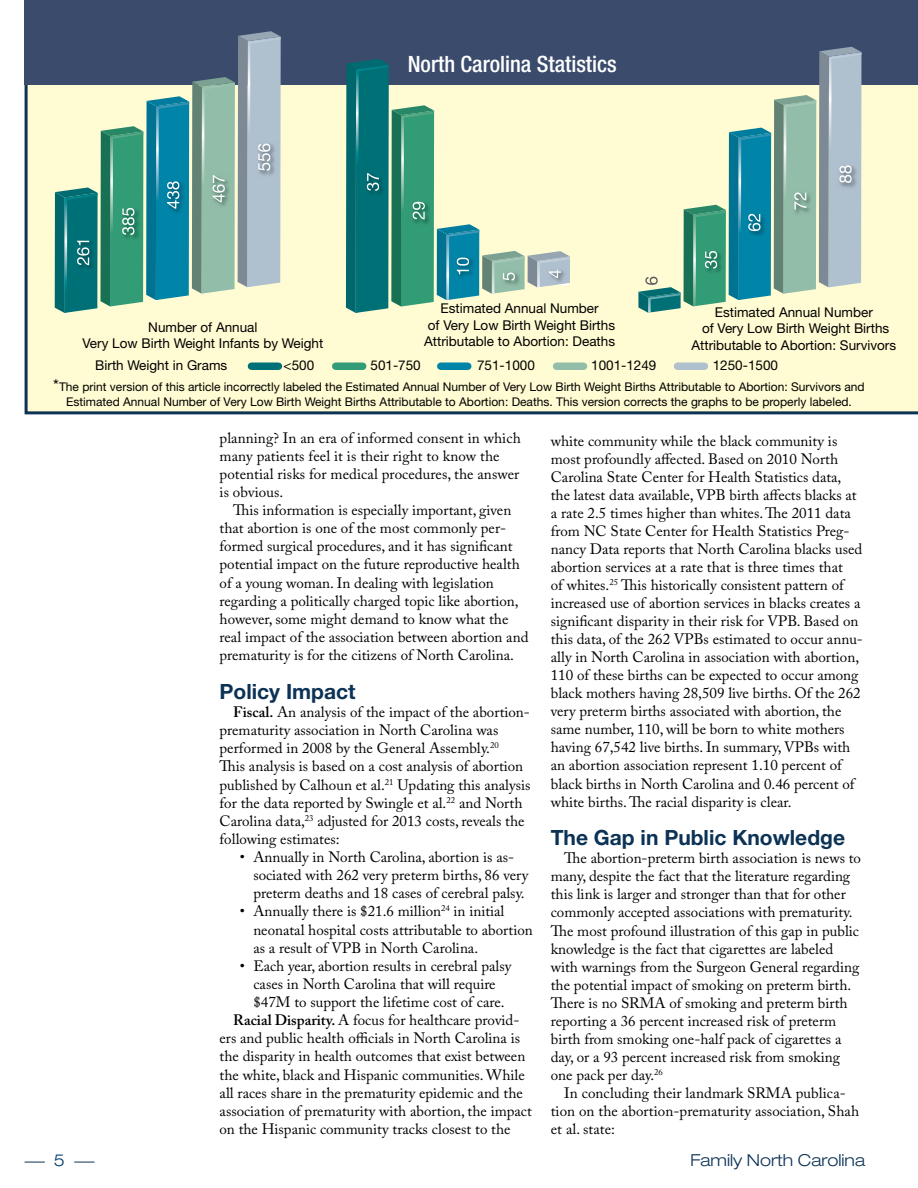
<style>
.page{position:relative;width:918px;height:1188px;background:#fff}
.page>*{position:absolute;margin:0;border:0;box-sizing:border-box;transform-origin:0 0}
.t1{font:500 condensed 22.5px "Helvetica Neue LT";color:#fff}
.t2{font:700 21px "Helvetica Neue LT";color:#0c3256}
.t3{font:300 expanded 16.5px "Helvetica Neue LT";color:#0c3256}
.t4{font:300 expanded 16.5px "Helvetica Neue LT";color:#003768}
.t5{font:15px/18px "Adobe Caslon Pro";color:#000}
.t6{font:13.5px/16.5px "Helvetica Neue LT";color:#000;text-align:center}
.t7{font:12px/15px "Helvetica Neue LT";color:#000;text-align:center}
.s1{font-size:16.5px}
.s2{font-weight:600}
</style>
<div class="page">
<svg style="left:74px;top:1162px;width:20px;height:1px"></svg>
<svg style="left:25px;top:1162px;width:20px;height:1px"></svg>
<div style="left:25px;top:85px;width:893px;height:329px;background:#fffbd2"></div>
<div style="left:25px;top:0;width:893px;height:85px;background:#3a4b6c"></div>
<div style="left:251px;top:362px;width:27px;height:8px;background:#007077"></div>
<div style="left:336px;top:362px;width:27px;height:8px;background:#329c76"></div>
<div style="left:441px;top:362px;width:27px;height:8px;background:#0084a7"></div>
<div style="left:557px;top:362px;width:27px;height:8px;background:#91bda9"></div>
<div style="left:678px;top:362px;width:27px;height:8px;background:#afc0ce"></div>
<svg style="left:55px;top:31px;width:227px;height:283px"></svg>
<svg style="left:346px;top:59px;width:224px;height:255px;background:#8db8a5"></svg>
<svg style="left:638px;top:47px;width:224px;height:266px;background:#99b7ae"></svg>
<h1 class="t1" style="left:408px;top:50px;width:211px">North Carolina Statistics</h1>
<p class="t6" style="left:424px;top:300px;width:193px">Estimated Annual Number<br>of Very Low Birth Weight Births<br>Attributable to Abortion: Deaths</p>
<p class="t7" style="left:53px;top:379px;width:813px"><span class="s1">*</span>The print version of this article incorrectly labeled the Estimated Annual Number of Very Low Birth Weight Births Attributable to Abortion: Survivors and<br>Estimated Annual Number of Very Low Birth Weight Births Attributable to Abortion: Deaths. This version corrects the graphs to be properly labeled.</p>
<p class="t6" style="left:691px;top:303px;width:206px">Estimated Annual Number<br>of Very Low Birth Weight Births<br>Attributable to Abortion: Survivors</p>
<p class="t6" style="left:82px;top:318px;width:242px">Number of Annual<br>Very Low Birth Weight Infants by Weight</p>
<p class="t6" style="left:95px;top:357px;width:134px">Birth Weight in Grams</p>
<p class="t6" style="left:284px;top:357px;width:32px">&lt;500</p>
<p class="t6" style="left:371px;top:357px;width:52px">501-750</p>
<p class="t6" style="left:477px;top:357px;width:59px">751-1000</p>
<p class="t6" style="left:591px;top:357px;width:67px">1001-1249</p>
<p class="t6" style="left:713px;top:357px;width:67px">1250-1500</p>
<p class="t5" style="left:220px;top:428px;width:303px">planning? In an era of informed consent in which many patients feel it is their right to know the potential risks for medical procedures, the answer is obvious.</p>
<p class="t5" style="left:220px;top:501px;width:310px;text-indent:14px">This information is especially important, given that abortion is one of the most commonly per&shy;formed surgical procedures, and it has significant potential impact on the future reproductive health of a young woman. In dealing with legislation regarding a politically charged topic like abortion, however, some might demand to know what the real impact of the association between abortion and prematurity is for the citizens of North Carolina.</p>
<h2 class="t2" style="left:220px;top:679px;width:138px">Policy Impact</h2>
<p class="t5" style="left:220px;top:703px;width:313px;text-indent:14px"><span class="s2">Fiscal.</span> An analysis of the impact of the abortion&shy;prematurity association in North Carolina was performed in 2008 by the General Assembly.<sup>20<br></sup>This analysis is based on a cost analysis of abortion published by Calhoun et al.<sup>21</sup> Updating this analysis for the data reported by Swingle et al.<sup>22</sup> and North Carolina data,<sup>23</sup> adjusted for 2013 costs, reveals the following estimates:</p>
<p class="t5" style="left:253px;top:848px;width:277px;text-indent:-14px">• Annually in North Carolina, abortion is as&shy;sociated with 262 very preterm births, 86 very preterm deaths and 18 cases of cerebral palsy.</p>
<p class="t5" style="left:253px;top:902px;width:281px;text-indent:-13px">• Annually there is $21.6 million<sup>24</sup> in initial neonatal hospital costs attributable to abortion as a result of VPB in North Carolina.</p>
<p class="t5" style="left:240px;top:957px;width:273px">• Each year, abortion results in cerebral palsy</p>
<p class="t5" style="left:253px;top:975px;width:244px">cases in North Carolina that will require</p>
<p class="t5" style="left:253px;top:993px;width:253px">$47M to support the lifetime cost of care.</p>
<p class="t5" style="left:233px;top:1011px;width:288px"><span class="s2">Racial Disparity.</span> A focus for healthcare provid-</p>
<p class="t5" style="left:220px;top:1029px;width:302px">ers and public health officials in North Carolina is</p>
<p class="t5" style="left:220px;top:1047px;width:307px">the disparity in health outcomes that exist between</p>
<p class="t5" style="left:220px;top:1065px;width:307px">the white, black and Hispanic communities. While</p>
<p class="t5" style="left:220px;top:1084px;width:305px">all races share in the prematurity epidemic and the</p>
<p class="t5" style="left:220px;top:1102px;width:314px">association of prematurity with abortion, the impact</p>
<p class="t5" style="left:220px;top:1120px;width:292px">on the Hispanic community tracks closest to the</p>
<p class="t5" style="left:551px;top:431px;width:314px">white community while the black community is most profoundly affected. Based on 2010 North Carolina State Center for Health Statistics data, the latest data available, VPB birth affects blacks at a rate 2.5 times higher than whites. The 2011 data from NC State Center for Health Statistics Preg&shy;nancy Data reports that North Carolina blacks used abortion services at a rate that is three times that<br>of whites.<sup>25</sup> This historically consistent pattern of increased use of abortion services in blacks creates a significant disparity in their risk for VPB. Based on this data, of the 262 VPBs estimated to occur annu&shy;ally in North Carolina in association with abortion, 110 of these births can be expected to occur among black mothers having 28,509 live births. Of the 262 very preterm births associated with abortion, the same number, 110, will be born to white mothers having 67,542 live births. In summary, VPBs with an abortion association represent 1.10 percent of black births in North Carolina and 0.46 percent of white births. The racial disparity is clear.</p>
<h2 class="t2" style="left:551px;top:825px;width:296px">The Gap in Public Knowledge</h2>
<p class="t5" style="left:551px;top:849px;width:312px;text-indent:14px">The abortion-preterm birth association is news to many, despite the fact that the literature regarding this link is larger and stronger than that for other commonly accepted associations with prematurity.<br>The most profound illustration of this gap in public knowledge is the fact that cigarettes are labeled with warnings from the Surgeon General regarding the potential impact of smoking on preterm birth.<br>There is no SRMA of smoking and preterm birth reporting a 36 percent increased risk of preterm birth from smoking one-half pack of cigarettes a day, or a 93 percent increased risk from smoking one pack per day.<sup>26</sup></p>
<p class="t5" style="left:551px;top:1084px;width:310px;text-indent:14px">In concluding their landmark SRMA publica&shy;tion on the abortion-prematurity association, Shah et al. state:</p>
<p class="t4" style="left:54px;top:1151px;width:13px">5</p>
<p class="t3" style="left:690px;top:1151px;width:176px">Family North Carolina</p>
</div>
